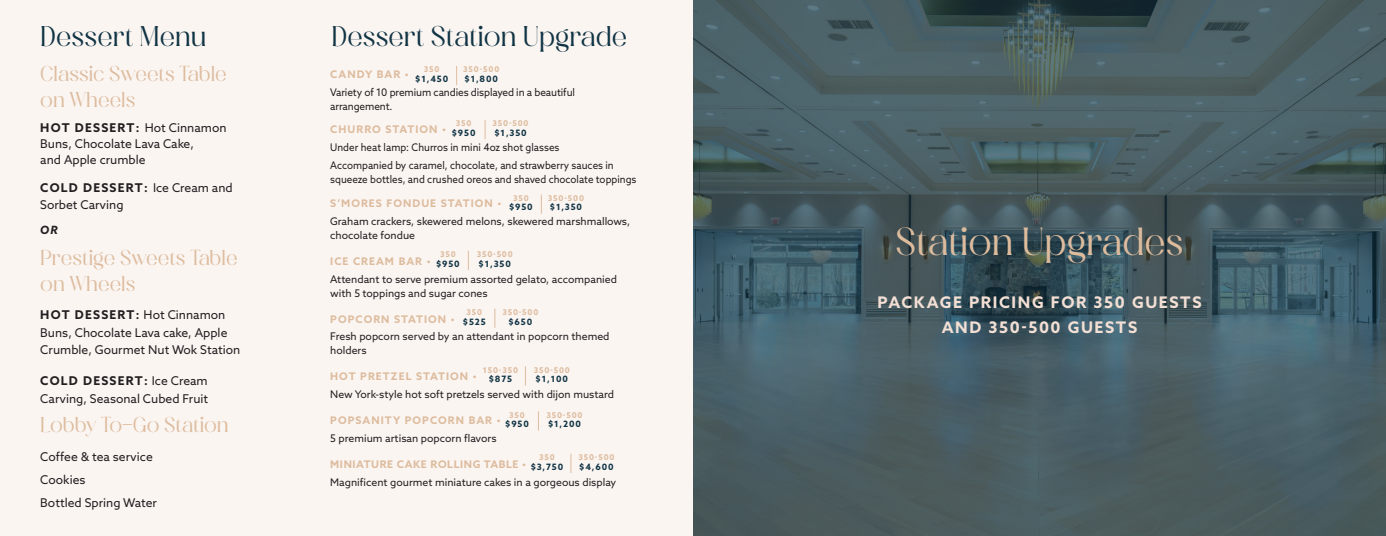
<style>
.page{position:relative;width:1386px;height:536px;background:#fbf5f2}
.page>*{position:absolute;margin:0;border:0;box-sizing:border-box;transform-origin:0 0}
.t1{font:37.71px "Masvis";color:#ddbc9e}
.t2{font:27.39px "Masvis";color:#103444}
.t3{font:20.65px/25.4px "Masvis";color:#ddbc9e}
.t4{font:700 16.01px "Azo Sans";letter-spacing:.1em;color:#f3dfd4}
.t5{font:12.08px/17.5px "Azo Sans";color:#231f20}
.t6{font:italic 700 11.38px "Azo Sans";color:#231f20}
.t7{font:10.5px/14px "Azo Sans";color:#231f20}
.t8{font:10.5px/14px "Azo Sans";color:#231f20;scale:.94 1}
.t9{font:700 10.5px "Azo Sans";letter-spacing:.1em;color:#ddbc9e}
.t10{font:10.5px/14px "Azo Sans";color:#231f20;scale:.96 1}
.t11{font:700 10.5px "Azo Sans";letter-spacing:.06em;color:#ddbc9e}
.t12{font:700 8.75px "Azo Sans";letter-spacing:.1em;color:#103444}
.t13{font:700 7.96px "Azo Sans";letter-spacing:.1em;color:#ddbc9e}
.s1{font-weight:700}
</style>
<div class="page">
<svg style="left:693px;top:0;width:693px;height:536px;background:#465c62"></svg>
<svg style="left:485px;top:120px;width:1px;height:19px"></svg>
<svg style="left:541px;top:194px;width:1px;height:19px"></svg>
<svg style="left:468px;top:251px;width:1px;height:19px"></svg>
<svg style="left:494px;top:308px;width:1px;height:19px"></svg>
<svg style="left:525px;top:366px;width:1px;height:19px"></svg>
<svg style="left:538px;top:411px;width:1px;height:19px"></svg>
<svg style="left:571px;top:454px;width:1px;height:19px"></svg>
<svg style="left:456px;top:66px;width:1px;height:19px"></svg>
<p class="t2" style="left:40px;top:21px;width:168px">Dessert Menu</p>
<p class="t2" style="left:332px;top:20px;width:297px">Dessert Station Upgrade</p>
<p class="t3" style="left:40px;top:61px;width:188px">Classic Sweets Table on Wheels</p>
<p class="t5" style="left:40px;top:120px;width:188px;line-height:15.9px"><span class="s1">HOT DESSERT:</span> Hot Cinnamon<br>Buns, Chocolate Lava Cake,</p>
<p class="t5" style="left:40px;top:151px;width:107px">and Apple crumble</p>
<p class="t5" style="left:40px;top:178px;width:194px"><span class="s1">COLD DESSERT:</span> Ice Cream and<br>Sorbet Carving</p>
<p class="t13" style="left:424px;top:64px;width:17px">350</p>
<p class="t12" style="left:415px;top:73px;width:34px">$1,450</p>
<p class="t13" style="left:463px;top:64px;width:38px">350-500</p>
<p class="t12" style="left:465px;top:73px;width:35px">$1,800</p>
<p class="t9" style="left:330px;top:67px;width:80px">CANDY BAR •</p>
<p class="t10" style="left:330px;top:85px;width:257px">Variety of 10 premium candies displayed in a beautiful arrangement.</p>
<p class="t9" style="left:330px;top:122px;width:117px">CHURRO STATION •</p>
<p class="t8" style="left:330px;top:140px;width:245px">Under heat lamp: Churros in mini 4oz shot glasses</p>
<p class="t8" style="left:330px;top:158px;width:327px">Accompanied by caramel, chocolate, and strawberry sauces in squeeze bottles, and crushed oreos and shaved chocolate toppings</p>
<p class="t9" style="left:330px;top:196px;width:173px">S’MORES FONDUE STATION •</p>
<p class="t7" style="left:330px;top:214px;width:302px">Graham crackers, skewered melons, skewered marshmallows, chocolate fondue</p>
<p class="t9" style="left:330px;top:254px;width:102px">ICE CREAM BAR •</p>
<p class="t7" style="left:330px;top:272px;width:288px">Attendant to serve premium assorted gelato, accompanied with 5 toppings and sugar cones</p>
<p class="t9" style="left:330px;top:311px;width:126px">POPCORN STATION •</p>
<p class="t7" style="left:330px;top:329px;width:281px">Fresh popcorn served by an attendant in popcorn themed holders</p>
<p class="t9" style="left:330px;top:369px;width:148px">HOT PRETZEL STATION •</p>
<p class="t7" style="left:330px;top:387px;width:285px">New York-style hot soft pretzels served with dijon mustard</p>
<p class="t9" style="left:330px;top:413px;width:172px">POPSANITY POPCORN BAR •</p>
<p class="t7" style="left:330px;top:431px;width:168px">5 premium artisan popcorn flavors</p>
<p class="t11" style="left:330px;top:457px;width:197px">MINIATURE CAKE ROLLING TABLE •</p>
<p class="t7" style="left:330px;top:475px;width:288px">Magnificent gourmet miniature cakes in a gorgeous display</p>
<p class="t13" style="left:456px;top:118px;width:17px">350</p>
<p class="t12" style="left:452px;top:127px;width:25px">$950</p>
<p class="t13" style="left:493px;top:118px;width:38px">350-500</p>
<p class="t12" style="left:495px;top:127px;width:34px">$1,350</p>
<p class="t13" style="left:513px;top:192px;width:17px">350</p>
<p class="t12" style="left:509px;top:201px;width:25px">$950</p>
<p class="t13" style="left:548px;top:192px;width:38px">350-500</p>
<p class="t12" style="left:550px;top:201px;width:34px">$1,350</p>
<p class="t6" style="left:40px;top:222px;width:19px">OR</p>
<p class="t1" style="left:895px;top:220px;width:290px">Station Upgrades</p>
<p class="t4" style="left:877px;top:292px;width:326px">PACKAGE PRICING FOR 350 GUESTS</p>
<p class="t4" style="left:942px;top:316px;width:197px">AND 350-500 GUESTS</p>
<p class="t3" style="left:40px;top:245px;width:199px">Prestige Sweets Table on Wheels</p>
<p class="t5" style="left:40px;top:306px;width:202px"><span class="s1">HOT DESSERT:</span> Hot Cinnamon<br>Buns, Chocolate Lava cake, Apple<br>Crumble, Gourmet Nut Wok Station</p>
<p class="t5" style="left:40px;top:372px;width:169px"><span class="s1">COLD DESSERT:</span> Ice Cream<br>Carving, Seasonal Cubed Fruit</p>
<p class="t13" style="left:440px;top:249px;width:17px">350</p>
<p class="t12" style="left:436px;top:258px;width:25px">$950</p>
<p class="t13" style="left:477px;top:249px;width:38px">350-500</p>
<p class="t12" style="left:479px;top:258px;width:34px">$1,350</p>
<p class="t13" style="left:467px;top:306px;width:17px">350</p>
<p class="t12" style="left:463px;top:315px;width:24px">$525</p>
<p class="t13" style="left:502px;top:306px;width:38px">350-500</p>
<p class="t12" style="left:509px;top:315px;width:25px">$650</p>
<p class="t13" style="left:483px;top:364px;width:37px">150-350</p>
<p class="t12" style="left:489px;top:373px;width:25px">$875</p>
<p class="t13" style="left:534px;top:364px;width:38px">350-500</p>
<p class="t12" style="left:536px;top:373px;width:34px">$1,100</p>
<p class="t13" style="left:509px;top:409px;width:17px">350</p>
<p class="t12" style="left:505px;top:418px;width:25px">$950</p>
<p class="t13" style="left:547px;top:409px;width:38px">350-500</p>
<p class="t12" style="left:548px;top:418px;width:34px">$1,200</p>
<p class="t13" style="left:539px;top:452px;width:17px">350</p>
<p class="t12" style="left:531px;top:460px;width:34px">$3,750</p>
<p class="t3" style="left:40px;top:412px;width:190px">Lobby To-Go Station</p>
<p class="t5" style="left:40px;top:447px;width:114px">Coffee &amp; tea service</p>
<p class="t5" style="left:40px;top:470px;width:47px">Cookies</p>
<p class="t5" style="left:40px;top:493px;width:118px">Bottled Spring Water</p>
<p class="t13" style="left:578px;top:452px;width:38px">350-500</p>
<p class="t12" style="left:579px;top:460px;width:36px">$4,600</p>
</div>
